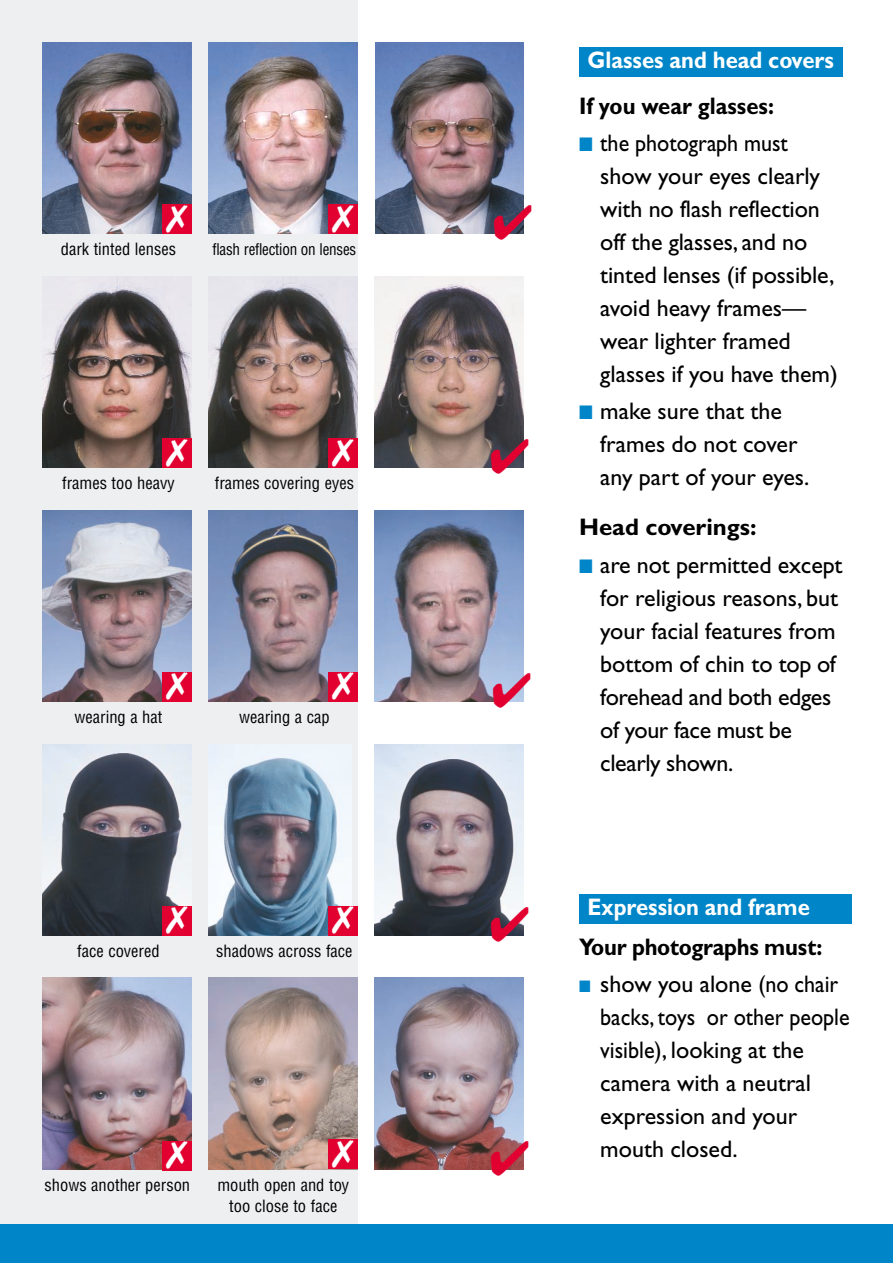
<style>
.page{position:relative;width:893px;height:1263px;background:#fff}
.page>*{position:absolute;margin:0;border:0;box-sizing:border-box;transform-origin:0 0}
.t1{font:24px/33px "Gill Sans";color:#000}
.t2{font:24px/33px "Gill Sans";color:#000;scale:.92 1}
.t3{font:700 24px "Gill Sans";color:#fff;scale:.92 1}
.t4{font:700 24px "Gill Sans";color:#000;scale:.92 1}
.t5{font:700 24px "Gill Sans";color:#000}
.t6{font:condensed 16.5px/21px "Helvetica";color:#000;text-align:center}
.t7{font:condensed 15.75px "Helvetica";letter-spacing:-.015em;color:#000;scale:.96 1}
.s1{color:#0086c8}
</style>
<div class="page">
<div style="left:0;top:0;width:358px;height:1263px;background:#eeeff1"></div>
<img style="left:209px;top:43px;width:149px;height:191px">
<img style="left:376px;top:43px;width:147px;height:191px">
<img style="left:43px;top:43px;width:149px;height:191px">
<img style="left:209px;top:276px;width:149px;height:192px">
<img style="left:375px;top:276px;width:148px;height:192px">
<img style="left:43px;top:276px;width:148px;height:192px">
<img style="left:209px;top:749px;width:142px;height:186px">
<img style="left:375px;top:744px;width:148px;height:191px">
<img style="left:43px;top:744px;width:149px;height:191px">
<img style="left:209px;top:510px;width:149px;height:192px">
<img style="left:375px;top:510px;width:148px;height:192px">
<img style="left:43px;top:510px;width:149px;height:192px">
<div style="left:162px;top:204px;width:30px;height:30px;background:#e20031"></div>
<div style="left:328px;top:204px;width:30px;height:30px;background:#e20031"></div>
<div style="left:328px;top:438px;width:30px;height:30px;background:#e20031"></div>
<div style="left:162px;top:438px;width:30px;height:30px;background:#e20031"></div>
<div style="left:162px;top:672px;width:30px;height:30px;background:#e20031"></div>
<div style="left:328px;top:672px;width:30px;height:30px;background:#e20031"></div>
<div style="left:328px;top:906px;width:30px;height:29px;background:#e20031"></div>
<div style="left:162px;top:906px;width:30px;height:29px;background:#e20031"></div>
<img style="left:43px;top:978px;width:149px;height:191px">
<img style="left:209px;top:978px;width:149px;height:191px">
<img style="left:375px;top:978px;width:148px;height:191px">
<div style="left:162px;top:1141px;width:30px;height:30px;background:#e20031"></div>
<div style="left:328px;top:1140px;width:30px;height:29px;background:#e20031"></div>
<div style="left:579px;top:47px;width:263px;height:30px;background:#0086c8"></div>
<div style="left:579px;top:894px;width:272px;height:29px;background:#0086c8"></div>
<div style="left:0;top:1225px;width:892px;height:38px;background:#0086c8"></div>
<svg style="left:491px;top:439px;width:33px;height:29px"></svg>
<svg style="left:494px;top:205px;width:30px;height:29px"></svg>
<svg style="left:493px;top:673px;width:31px;height:29px"></svg>
<svg style="left:491px;top:907px;width:33px;height:29px"></svg>
<svg style="left:491px;top:1141px;width:33px;height:29px"></svg>
<p class="t6" style="left:61px;top:240px;width:117px">dark tinted lenses</p>
<p class="t7" style="left:212px;top:243px;width:151px">flash reflection on lenses</p>
<p class="t6" style="left:62px;top:474px;width:114px">frames too heavy</p>
<p class="t6" style="left:215px;top:474px;width:141px">frames covering eyes</p>
<p class="t6" style="left:74px;top:708px;width:89px">wearing a hat</p>
<p class="t6" style="left:239px;top:708px;width:92px">wearing a cap</p>
<p class="t6" style="left:77px;top:942px;width:84px">face covered</p>
<p class="t6" style="left:216px;top:942px;width:138px">shadows across face</p>
<p class="t6" style="left:45px;top:1175px;width:147px">shows another person</p>
<p class="t6" style="left:217px;top:1175px;width:133px">mouth open and toy too close to face</p>
<p class="t3" style="left:587px;top:52px;width:269px">Glasses and head covers</p>
<p class="t4" style="left:579px;top:97px;width:213px">If you wear glasses:</p>
<p class="t2" style="left:600px;top:129px;width:260px;text-indent:-21px"><span class="s1">■</span> the photograph must show your eyes clearly with no flash reflection off the glasses, and no tinted lenses (if possible, avoid heavy frames— wear lighter framed glasses if you have them)</p>
<p class="t1" style="left:600px;top:397px;width:210px;text-indent:-21px"><span class="s1">■</span> make sure that the frames do not cover any part of your eyes.</p>
<p class="t5" style="left:579px;top:519px;width:179px">Head coverings:</p>
<p class="t1" style="left:600px;top:551px;width:244px;text-indent:-21px"><span class="s1">■</span> are not permitted except for religious reasons, but your facial features from bottom of chin to top of forehead and both edges of your face must be clearly shown.</p>
<p class="t3" style="left:587px;top:899px;width:243px">Expression and frame</p>
<p class="t4" style="left:579px;top:939px;width:266px">Your photographs must:</p>
<p class="t1" style="left:600px;top:970px;width:251px;text-indent:-21px"><span class="s1">■</span> show you alone (no chair backs, toys or other people visible), looking at the camera with a neutral expression and your mouth closed.</p>
</div>
